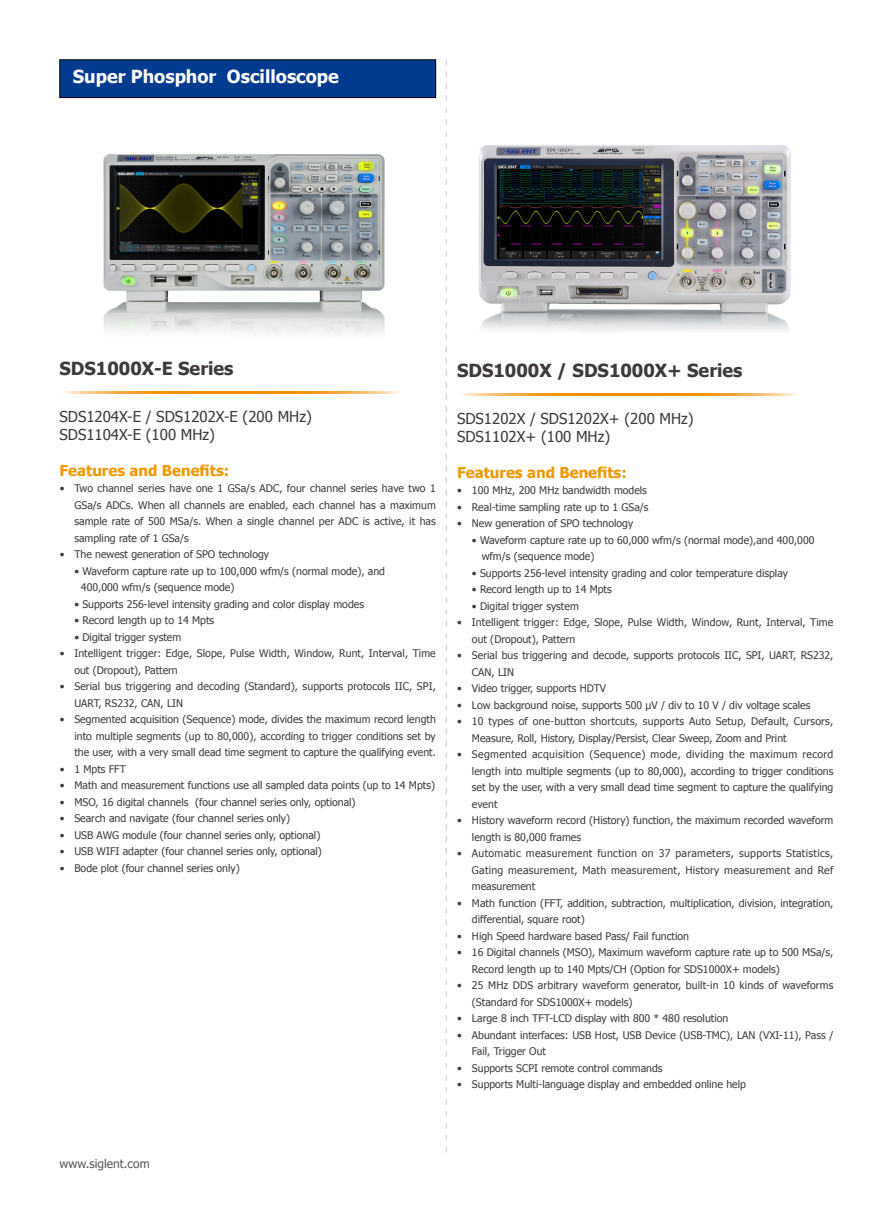
<style>
.page{position:relative;width:893px;height:1212px;background:#fff}
.page>*{position:absolute;margin:0;border:0;box-sizing:border-box;transform-origin:0 0}
.t1{font:700 18px "Tahoma";color:#3e3a39}
.t2{font:700 18px "Tahoma";color:#fff}
.t3{font:15px/18px "Tahoma";color:#3e3a39}
.t4{font:700 15px "Tahoma";color:#f39700}
.t5{font:12px "Tahoma";color:#595757}
.t6{font:10.5px/16.5px "Tahoma";color:#3e3a39}
</style>
<div class="page">
<svg style="left:446px;top:60px;width:1px;height:1092px"></svg>
<div style="left:60px;top:60px;width:376px;height:38px;background:#003b90"></div>
<div style="left:60px;top:60px;width:376px;height:38px;border:1px solid #000"></div>
<svg style="left:460px;top:393px;width:337px;height:2px"></svg>
<img style="left:445px;top:67px;width:346px;height:265px">
<svg style="left:63px;top:391px;width:337px;height:2px"></svg>
<img style="left:103px;top:154px;width:282px;height:181px">
<h1 class="t2" style="left:73px;top:64px;width:267px">Super Phosphor Oscilloscope</h1>
<h1 class="t1" style="left:60px;top:356px;width:176px">SDS1000X-E Series</h1>
<h2 class="t3" style="left:60px;top:407px;width:254px">SDS1204X-E / SDS1202X-E (200 MHz)<br>SDS1104X-E (100 MHz)</h2>
<h2 class="t4" style="left:60px;top:460px;width:171px">Features and Benefits:</h2>
<p class="t6" style="left:60px;top:480px;width:6px">•</p>
<p class="t6" style="left:74px;top:480px;width:363px">Two channel series have one 1 GSa/s ADC, four channel series have two 1<br>GSa/s ADCs. When all channels are enabled, each channel has a maximum sample rate of 500 MSa/s. When a single channel per ADC is active, it has sampling rate of 1 GSa/s<br>The newest generation of SPO technology</p>
<p class="t6" style="left:81px;top:562px;width:306px;text-indent:-7px">• Waveform capture rate up to 100,000 wfm/s (normal mode), and<br>400,000 wfm/s (sequence mode)</p>
<p class="t6" style="left:74px;top:595px;width:291px">• Supports 256-level intensity grading and color display modes</p>
<p class="t6" style="left:74px;top:611px;width:141px">• Record length up to 14 Mpts</p>
<p class="t6" style="left:74px;top:628px;width:363px">• Digital trigger system<br>Intelligent trigger: Edge, Slope, Pulse Width, Window, Runt, Interval, Time out (Dropout), Pattern<br>Serial bus triggering and decoding (Standard), supports protocols IIC, SPI, UART, RS232, CAN, LIN<br>Segmented acquisition (Sequence) mode, divides the maximum record length into multiple segments (up to 80,000), according to trigger conditions set by the user, with a very small dead time segment to capture the qualifying event.<br>1 Mpts FFT<br>Math and measurement functions use all sampled data points (up to 14 Mpts)<br>MSO, 16 digital channels (four channel series only, optional)<br>Search and navigate (four channel series only)<br>USB AWG module (four channel series only, optional)<br>USB WIFI adapter (four channel series only, optional)<br>Bode plot (four channel series only)</p>
<p class="t6" style="left:60px;top:546px;width:6px">•</p>
<p class="t6" style="left:60px;top:645px;width:6px">•</p>
<p class="t6" style="left:60px;top:678px;width:6px">•</p>
<p class="t6" style="left:60px;top:711px;width:6px">•</p>
<p class="t6" style="left:60px;top:760px;width:6px;text-align:justify">• • • • • • •</p>
<h1 class="t1" style="left:457px;top:358px;width:287px">SDS1000X / SDS1000X+ Series</h1>
<h2 class="t3" style="left:457px;top:409px;width:238px">SDS1202X / SDS1202X+ (200 MHz)<br>SDS1102X+ (100 MHz)</h2>
<h2 class="t4" style="left:457px;top:462px;width:171px">Features and Benefits:</h2>
<p class="t6" style="left:457px;top:482px;width:6px;text-align:justify">• • •</p>
<p class="t6" style="left:472px;top:482px;width:178px">100 MHz, 200 MHz bandwidth models<br>Real-time sampling rate up to 1 GSa/s<br>New generation of SPO technology</p>
<p class="t6" style="left:482px;top:531px;width:334px;text-indent:-10px">• Waveform capture rate up to 60,000 wfm/s (normal mode),and 400,000 wfm/s (sequence mode)</p>
<p class="t6" style="left:472px;top:564px;width:317px">• Supports 256-level intensity grading and color temperature display</p>
<p class="t6" style="left:472px;top:581px;width:141px">• Record length up to 14 Mpts</p>
<p class="t6" style="left:472px;top:597px;width:363px">• Digital trigger system<br>Intelligent trigger: Edge, Slope, Pulse Width, Window, Runt, Interval, Time out (Dropout), Pattern<br>Serial bus triggering and decode, supports protocols IIC, SPI, UART, RS232, CAN, LIN<br>Video trigger, supports HDTV<br>Low background noise, supports 500 μV / div to 10 V / div voltage scales<br>10 types of one-button shortcuts, supports Auto Setup, Default, Cursors, Measure, Roll, History, Display/Persist, Clear Sweep, Zoom and Print Segmented acquisition (Sequence) mode, dividing the maximum record length into multiple segments (up to 80,000), according to trigger conditions set by the user, with a very small dead time segment to capture the qualifying event<br>History waveform record (History) function, the maximum recorded waveform length is 80,000 frames<br>Automatic measurement function on 37 parameters, supports Statistics, Gating measurement, Math measurement, History measurement and Ref measurement<br>Math function (FFT, addition, subtraction, multiplication, division, integration, differential, square root)<br>High Speed hardware based Pass/ Fail function<br>16 Digital channels (MSO), Maximum waveform capture rate up to 500 MSa/s, Record length up to 140 Mpts/CH (Option for SDS1000X+ models)<br>25 MHz DDS arbitrary waveform generator, built-in 10 kinds of waveforms (Standard for SDS1000X+ models)<br>Large 8 inch TFT-LCD display with 800 * 480 resolution<br>Abundant interfaces: USB Host, USB Device (USB-TMC), LAN (VXI-11), Pass / Fail, Trigger Out<br>Supports SCPI remote control commands<br>Supports Multi-language display and embedded online help</p>
<p class="t6" style="left:457px;top:614px;width:6px">•</p>
<p class="t6" style="left:457px;top:647px;width:6px">•</p>
<p class="t6" style="left:457px;top:680px;width:6px;text-align:justify">• • •</p>
<p class="t6" style="left:457px;top:746px;width:6px">•</p>
<p class="t6" style="left:457px;top:812px;width:6px">•</p>
<p class="t6" style="left:457px;top:845px;width:6px">•</p>
<p class="t6" style="left:457px;top:894px;width:6px">•</p>
<p class="t6" style="left:457px;top:927px;width:6px">• •</p>
<p class="t6" style="left:457px;top:977px;width:6px">•</p>
<p class="t6" style="left:457px;top:1010px;width:6px">• •</p>
<p class="t6" style="left:457px;top:1059px;width:6px">• •</p>
<p class="t5" style="left:60px;top:1155px;width:92px">www.siglent.com</p>
</div>
